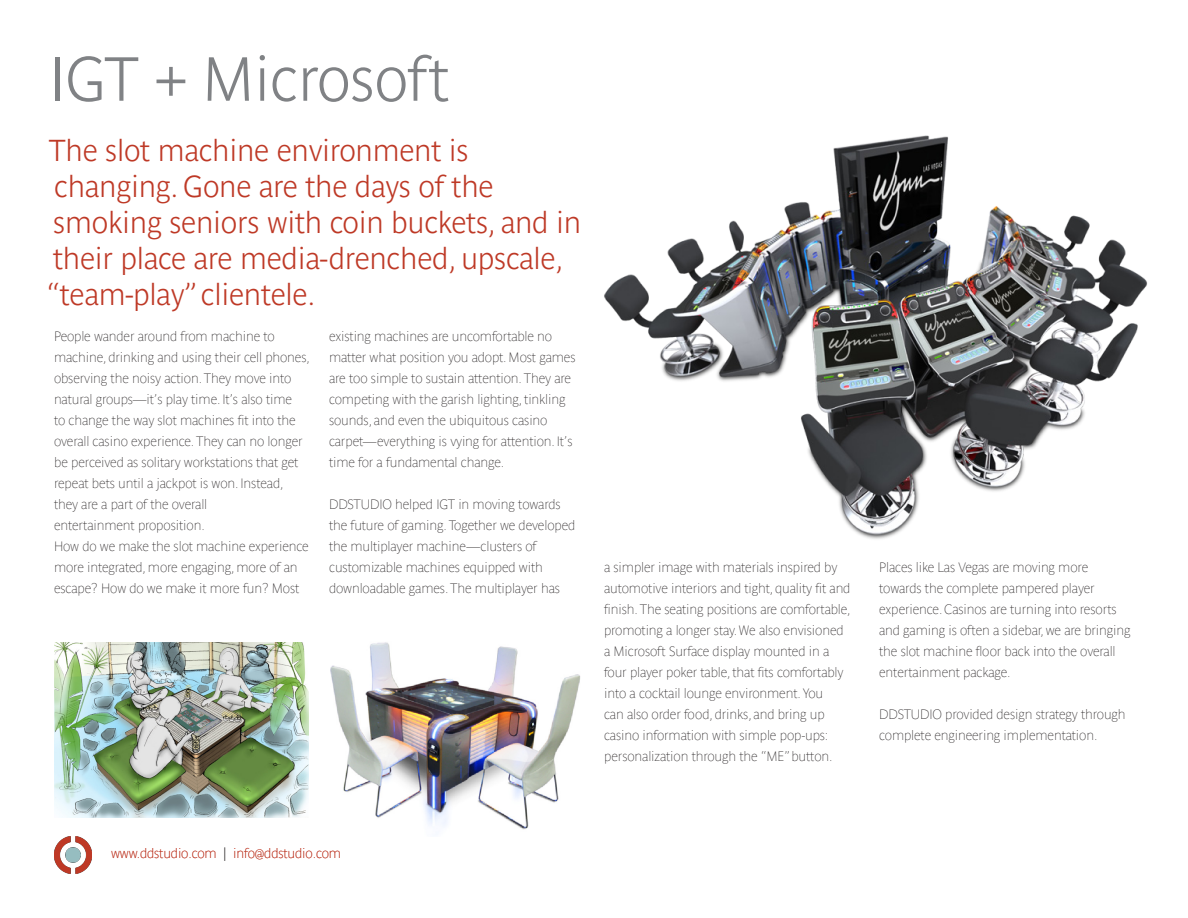
<style>
.page{position:relative;width:1188px;height:918px;background:#fff}
.page>*{position:absolute;margin:0;border:0;box-sizing:border-box;transform-origin:0 0}
.t1{font:700 61.5px "Parisine Std Clair";letter-spacing:-.01em;color:#808285}
.t2{font:700 30px/36px "Parisine Std Clair";letter-spacing:-.01em;color:#be3926}
.t3{font:13.5px/21px "Parisine Std Clair";letter-spacing:-.01em;color:#231f20}
.t4{font:13.5px "Parisine Std Clair";letter-spacing:-.01em;color:#be3926}
.s1{color:#231f20}
</style>
<div class="page">
<img style="left:54px;top:836px;width:37px;height:37px">
<img style="left:604px;top:135px;width:544px;height:404px">
<img style="left:54px;top:642px;width:255px;height:176px">
<img style="left:330px;top:642px;width:251px;height:188px">
<p class="t1" style="left:50px;top:44px;width:401px">IGT + Microsoft</p>
<p class="t2" style="left:47px;top:132px;width:536px">The slot machine environment is changing. Gone are the days of the smoking seniors with coin buckets, and in their place are media-drenched, upscale, “team-play” clientele.</p>
<p class="t3" style="left:54px;top:326px;width:257px">People wander around from machine to machine, drinking and using their cell phones, observing the noisy action. They move into natural groups—it’s play time. It’s also time<br>to change the way slot machines fit into the overall casino experience. They can no longer be perceived as solitary workstations that get repeat bets until a jackpot is won. Instead, they are a part of the overall<br>entertainment proposition.</p>
<p class="t3" style="left:54px;top:536px;width:256px">How do we make the slot machine experience more integrated, more engaging, more of an escape? How do we make it more fun? Most</p>
<p class="t3" style="left:329px;top:326px;width:248px">existing machines are uncomfortable no matter what position you adopt. Most games are too simple to sustain attention. They are competing with the garish lighting, tinkling sounds, and even the ubiquitous casino carpet—everything is vying for attention. It’s time for a fundamental change.</p>
<p class="t3" style="left:329px;top:494px;width:248px">DDSTUDIO helped IGT in moving towards the future of gaming. Together we developed the multiplayer machine—clusters of customizable machines equipped with downloadable games. The multiplayer has</p>
<p class="t3" style="left:604px;top:556px;width:248px">a simpler image with materials inspired by automotive interiors and tight, quality fit and finish. The seating positions are comfortable, promoting a longer stay. We also envisioned a Microsoft Surface display mounted in a four player poker table, that fits comfortably into a cocktail lounge environment. You<br>can also order food, drinks, and bring up casino information with simple pop-ups: personalization through the “ME” button.</p>
<p class="t3" style="left:879px;top:556px;width:253px">Places like Las Vegas are moving more towards the complete pampered player experience. Casinos are turning into resorts and gaming is often a sidebar, we are bringing the slot machine floor back into the overall entertainment package.</p>
<p class="t3" style="left:879px;top:703px;width:248px">DDSTUDIO provided design strategy through complete engineering implementation.</p>
<p class="t4" style="left:111px;top:846px;width:231px">www.ddstudio.com <span class="s1">|</span> info@ddstudio.com</p>
</div>
